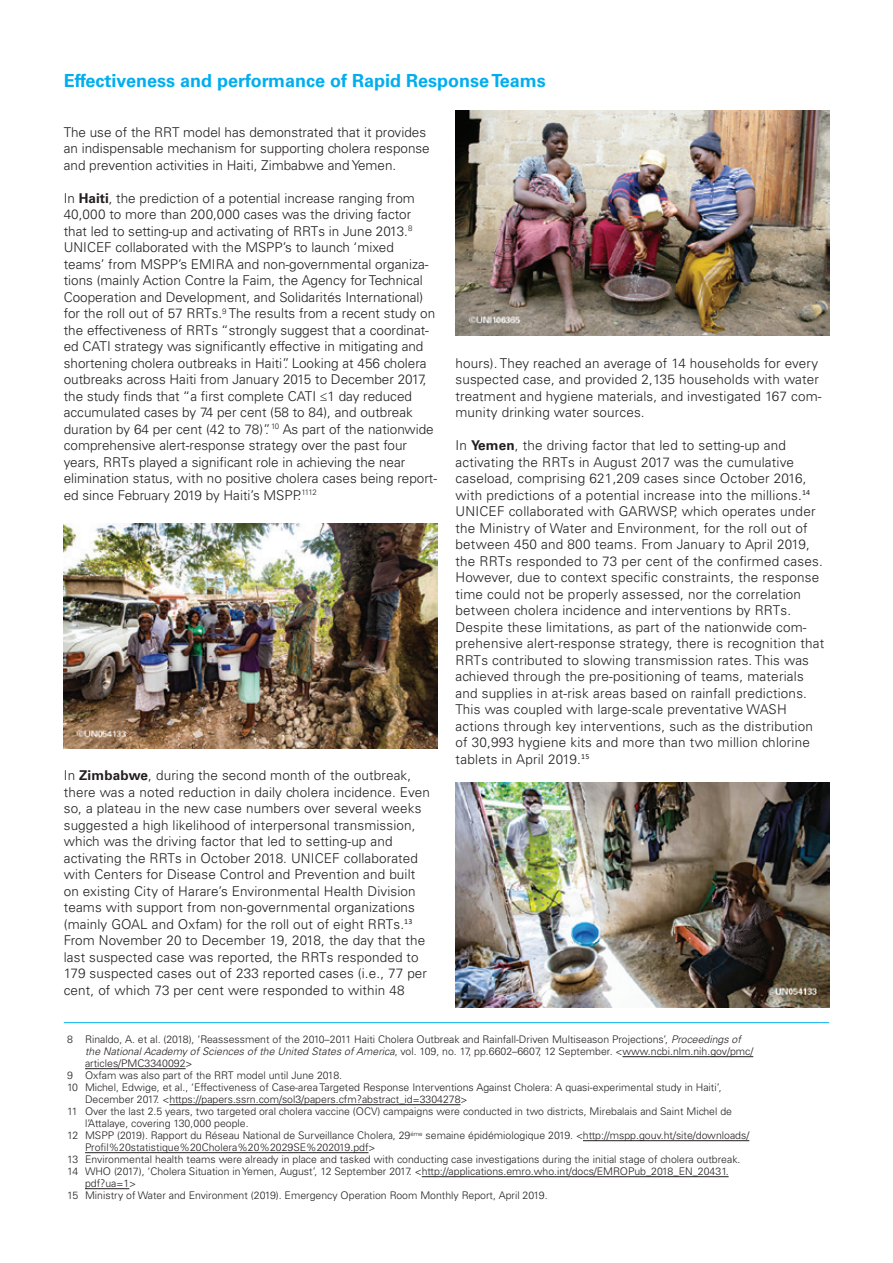
<style>
.page{position:relative;width:893px;height:1263px;background:#fff}
.page>*{position:absolute;margin:0;border:0;box-sizing:border-box;transform-origin:0 0}
.t1{font:700 18px "Univers LT Std";color:#00aeef}
.t2{font:300 13.5px/16.5px "Univers LT Std";letter-spacing:.01em;color:#231f20}
.t3{font:300 10.5px "Univers LT Std";color:#231f20}
.s1{font-weight:700}
.s2{font-style:italic}
</style>
<div class="page">
<hr style="left:64px;top:1022px;width:765px;height:1px;background:#00aeef">
<hr style="left:622px;top:1056px;width:131px;height:1px;background:#231f20">
<hr style="left:85px;top:1068px;width:101px;height:1px;background:#231f20">
<hr style="left:169px;top:1104px;width:292px;height:1px;background:#231f20">
<hr style="left:583px;top:1140px;width:166px;height:1px;background:#231f20">
<hr style="left:85px;top:1152px;width:283px;height:1px;background:#231f20">
<hr style="left:422px;top:1176px;width:307px;height:1px;background:#231f20">
<hr style="left:85px;top:1188px;width:44px;height:1px;background:#231f20">
<img style="left:64px;top:523px;width:373px;height:225px">
<img style="left:455px;top:111px;width:374px;height:225px">
<img style="left:455px;top:782px;width:374px;height:226px">
<h1 class="t1" style="left:64px;top:70px;width:484px">Effectiveness and performance of Rapid Response Teams</h1>
<p class="t2" style="left:64px;top:123px;width:368px">The use of the RRT model has demonstrated that it provides an indispensable mechanism for supporting cholera response and prevention activities in Haiti, Zimbabwe and Yemen.</p>
<p class="t2" style="left:64px;top:189px;width:375px">In <span class="s1">Haiti</span>, the prediction of a potential increase ranging from 40,000 to more than 200,000 cases was the driving factor that led to setting-up and activating of RRTs in June 2013.<sup>8<br></sup>UNICEF collaborated with the MSPP’s to launch ‘mixed teams’ from MSPP’s EMIRA and non-governmental organiza&shy;tions (mainly Action Contre la Faim, the Agency for Technical Cooperation and Development, and Solidarités International) for the roll out of 57 RRTs.<sup>9</sup> The results from a recent study on the effectiveness of RRTs “strongly suggest that a coordinat&shy;ed CATI strategy was significantly effective in mitigating and shortening cholera outbreaks in Haiti”. Looking at 456 cholera outbreaks across Haiti from January 2015 to December 2017, the study finds that “a first complete CATI ≤1 day reduced accumulated cases by 74 per cent (58 to 84), and outbreak duration by 64 per cent (42 to 78)”. <sup>10</sup> As part of the nationwide comprehensive alert-response strategy over the past four years, RRTs played a significant role in achieving the near elimination status, with no positive cholera cases being report&shy;ed since February 2019 by Haiti’s MSPP.<sup>1112</sup></p>
<p class="t2" style="left:455px;top:354px;width:368px">hours). They reached an average of 14 households for every suspected case, and provided 2,135 households with water treatment and hygiene materials, and investigated 167 com&shy;munity drinking water sources.</p>
<p class="t2" style="left:455px;top:437px;width:370px">In <span class="s1">Yemen</span>, the driving factor that led to setting-up and activating the RRTs in August 2017 was the cumulative caseload, comprising 621,209 cases since October 2016, with predictions of a potential increase into the millions.<sup>14<br></sup>UNICEF collaborated with GARWSP, which operates under the Ministry of Water and Environment, for the roll out of between 450 and 800 teams. From January to April 2019, the RRTs responded to 73 per cent of the confirmed cases.<br>However, due to context specific constraints, the response time could not be properly assessed, nor the correlation between cholera incidence and interventions by RRTs.<br>Despite these limitations, as part of the nationwide com&shy;prehensive alert-response strategy, there is recognition that RRTs contributed to slowing transmission rates. This was achieved through the pre-positioning of teams, materials and supplies in at-risk areas based on rainfall predictions.<br>This was coupled with large-scale preventative WASH actions through key interventions, such as the distribution of 30,993 hygiene kits and more than two million chlorine tablets in April 2019.<sup>15</sup></p>
<p class="t2" style="left:64px;top:767px;width:368px">In <span class="s1">Zimbabwe</span>, during the second month of the outbreak, there was a noted reduction in daily cholera incidence. Even so, a plateau in the new case numbers over several weeks suggested a high likelihood of interpersonal transmission, which was the driving factor that led to setting-up and activating the RRTs in October 2018. UNICEF collaborated with Centers for Disease Control and Prevention and built on existing City of Harare’s Environmental Health Division teams with support from non-governmental organizations (mainly GOAL and Oxfam) for the roll out of eight RRTs.<sup>13<br></sup>From November 20 to December 19, 2018, the day that the last suspected case was reported, the RRTs responded to 179 suspected cases out of 233 reported cases (i.e., 77 per cent, of which 73 per cent were responded to within 48</p>
<p class="t3" style="left:67px;top:1033px;width:675px">8 Rinaldo, A. et al. (2018), ‘Reassessment of the 2010–2011 Haiti Cholera Outbreak and Rainfall-Driven Multiseason Projections’, <span class="s2">Proceedings of</span></p>
<p class="t3" style="left:85px;top:1045px;width:670px"><span class="s2">the National Academy of Sciences of the United States of America</span>, vol. 109, no. 17, pp.6602–6607, 12 September. &lt;www.ncbi.nlm.nih.gov/pmc/</p>
<p class="t3" style="left:85px;top:1057px;width:109px">articles/PMC3340092&gt;</p>
<p class="t3" style="left:67px;top:1069px;width:277px">9 Oxfam was also part of the RRT model until June 2018.</p>
<p class="t3" style="left:67px;top:1081px;width:656px">10 Michel, Edwige, et al., ‘Effectiveness of Case-area Targeted Response Interventions Against Cholera: A quasi-experimental study in Haiti’,</p>
<p class="t3" style="left:85px;top:1093px;width:384px">December 2017. &lt;https://papers.ssrn.com/sol3/papers.cfm?abstract_id=3304278&gt;</p>
<p class="t3" style="left:67px;top:1105px;width:666px">11 Over the last 2.5 years, two targeted oral cholera vaccine (OCV) campaigns were conducted in two districts, Mirebalais and Saint Michel de</p>
<p class="t3" style="left:85px;top:1117px;width:165px">l’Attalaye, covering 130,000 people.</p>
<p class="t3" style="left:67px;top:1129px;width:684px">12 MSPP (2019). Rapport du Réseau National de Surveillance Cholera, 29<sup>éme</sup> semaine épidémiologique 2019. &lt;http://mspp.gouv.ht/site/downloads/</p>
<p class="t3" style="left:85px;top:1141px;width:292px">Profil%20statistique%20Cholera%20%2029SE%202019.pdf&gt;</p>
<p class="t3" style="left:67px;top:1153px;width:675px">13 Environmental health teams were already in place and tasked with conducting case investigations during the initial stage of cholera outbreak.</p>
<p class="t3" style="left:67px;top:1165px;width:663px">14 WHO (2017), ‘Cholera Situation in Yemen, August’, 12 September 2017. &lt;http://applications.emro.who.int/docs/EMROPub_2018_EN_20431.</p>
<p class="t3" style="left:85px;top:1177px;width:53px">pdf?ua=1&gt;</p>
<p class="t3" style="left:67px;top:1189px;width:482px">15 Ministry of Water and Environment (2019). Emergency Operation Room Monthly Report, April 2019.</p>
</div>
